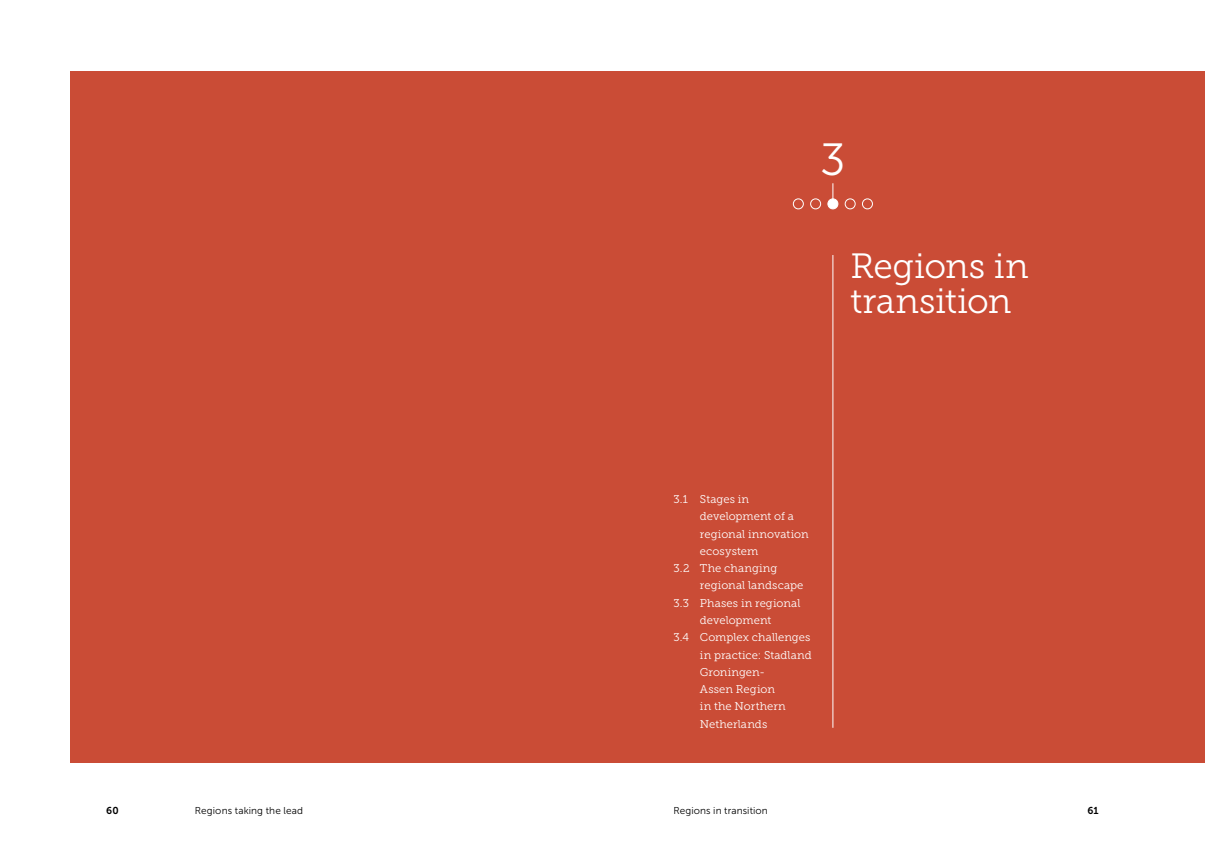
<style>
.page{position:relative;width:1205px;height:851px;background:#fff}
.page>*{position:absolute;margin:0;border:0;box-sizing:border-box;transform-origin:0 0}
.t1{font:45px "Museo Sans 300";color:#fff}
.t2{font:35px/34.5px "Museo Slab 300";letter-spacing:-.01em;color:#fff}
.t3{font:11.25px "Museo Slab 300";letter-spacing:.005em;color:#fff}
.t4{font:10px "Museo Sans 300";letter-spacing:.01em;color:#000}
.t5{font:10px "Museo Sans 700";color:#000}
</style>
<div class="page">
<div style="left:71px;top:71px;width:1134px;height:691px;background:#ca4c36"></div>
<svg style="left:832px;top:183px;width:1px;height:15px"></svg>
<div style="left:828px;top:199px;width:10px;height:10px;background:#fff;border-radius:50%"></div>
<div style="left:827px;top:198px;width:11px;height:11px;border:1px solid #fff;border-radius:50%"></div>
<div style="left:810px;top:198px;width:11px;height:11px;border:1px solid #fff;border-radius:50%"></div>
<div style="left:793px;top:198px;width:10px;height:11px;border:1px solid #fff;border-radius:50%"></div>
<div style="left:845px;top:198px;width:10px;height:11px;border:1px solid #fff;border-radius:50%"></div>
<div style="left:862px;top:198px;width:11px;height:11px;border:1px solid #fff;border-radius:50%"></div>
<hr style="left:832px;top:255px;width:1px;height:472px;background:#fff">
<h1 class="t1" style="left:820px;top:135px;width:27px">3</h1>
<h2 class="t2" style="left:850px;top:249px;width:179px">Regions in transition</h2>
<p class="t3" style="left:673px;top:493px;width:77px">3.1 Stages in</p>
<p class="t3" style="left:700px;top:510px;width:96px">development of a</p>
<p class="t3" style="left:700px;top:527px;width:110px">regional innovation</p>
<p class="t3" style="left:700px;top:544px;width:60px">ecosystem</p>
<p class="t3" style="left:673px;top:562px;width:106px">3.2 The changing</p>
<p class="t3" style="left:700px;top:579px;width:105px">regional landscape</p>
<p class="t3" style="left:673px;top:596px;width:129px">3.3 Phases in regional</p>
<p class="t3" style="left:700px;top:614px;width:73px">development</p>
<p class="t3" style="left:673px;top:631px;width:138px">3.4 Complex challenges</p>
<p class="t3" style="left:700px;top:648px;width:113px">in practice: Stadland</p>
<p class="t3" style="left:700px;top:665px;width:67px">Groningen-</p>
<p class="t3" style="left:700px;top:683px;width:76px">Assen Region</p>
<p class="t3" style="left:700px;top:700px;width:87px">in the Northern</p>
<p class="t3" style="left:700px;top:717px;width:69px">Netherlands</p>
<p class="t5" style="left:106px;top:805px;width:14px">60</p>
<p class="t4" style="left:195px;top:805px;width:110px">Regions taking the lead</p>
<p class="t4" style="left:673px;top:805px;width:96px">Regions in transition</p>
<p class="t5" style="left:1087px;top:805px;width:13px">61</p>
</div>
